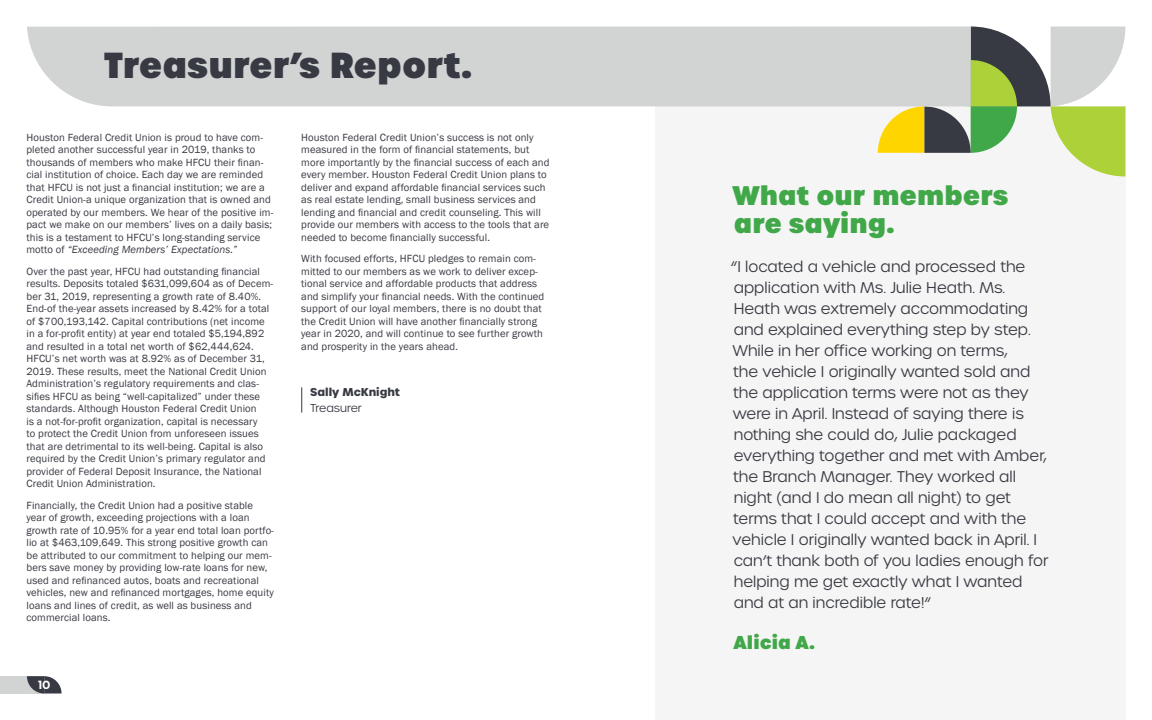
<style>
.page{position:relative;width:1152px;height:720px;background:#fff}
.page>*{position:absolute;margin:0;border:0;box-sizing:border-box;transform-origin:0 0}
.t1{font:800 35px "Urbane";color:#373a42}
.t2{font:800 26px/28px "Urbane";color:#41a849}
.t3{font:800 18px "Urbane";color:#41a849}
.t4{font:300 15px/21px "Urbane";color:#383a43}
.t5{font:600 11.5px "Urbane";color:#fff}
.t6{font:700 11px "Urbane";color:#383a43}
.t7{font:300 11px "Urbane";color:#383a43}
.t8{font:10.7px/12.5px "Franklin Gothic";letter-spacing:.01em;color:#383a43}
.s1{font-style:italic}
</style>
<div class="page">
<div style="left:655px;top:106px;width:470px;height:614px;background:#f6f5f5"></div>
<div style="left:27px;top:26px;width:851px;height:80px;background:#d2d3d3"></div>
<svg style="left:878px;top:26px;width:247px;height:150px"></svg>
<div style="left:0;top:676px;width:44px;height:18px;background:#d2d3d3"></div>
<svg style="left:27px;top:676px;width:35px;height:18px"></svg>
<svg style="left:301px;top:387px;width:1px;height:26px"></svg>
<h1 class="t1" style="left:103px;top:40px;width:371px">Treasurer’s Report.</h1>
<p class="t8" style="left:26px;top:131px;width:248px">Houston Federal Credit Union is proud to have com&shy;pleted another successful year in 2019, thanks to thousands of members who make HFCU their finan&shy;cial institution of choice. Each day we are reminded that HFCU is not just a financial institution; we are a Credit Union-a unique organization that is owned and operated by our members. We hear of the positive im&shy;pact we make on our members’ lives on a daily basis; this is a testament to HFCU’s long-standing service motto of <span class="s1">“Exceeding Members’ Expectations.”</span></p>
<p class="t8" style="left:26px;top:265px;width:248px">Over the past year, HFCU had outstanding financial results. Deposits totaled $631,099,604 as of Decem&shy;ber 31, 2019, representing a growth rate of 8.40%.<br>End-of the-year assets increased by 8.42% for a total of $700,193,142. Capital contributions (net income in a for-profit entity) at year end totaled $5,194,892 and resulted in a total net worth of $62,444,624.<br>HFCU’s net worth was at 8.92% as of December 31, 2019. These results, meet the National Credit Union Administration’s regulatory requirements and clas&shy;sifies HFCU as being “well-capitalized” under these standards. Although Houston Federal Credit Union<br>is a not-for-profit organization, capital is necessary<br>to protect the Credit Union from unforeseen issues that are detrimental to its well-being. Capital is also required by the Credit Union’s primary regulator and provider of Federal Deposit Insurance, the National Credit Union Administration.</p>
<p class="t8" style="left:26px;top:499px;width:249px">Financially, the Credit Union had a positive stable year of growth, exceeding projections with a loan growth rate of 10.95% for a year end total loan portfo&shy;lio at $463,109,649. This strong positive growth can be attributed to our commitment to helping our mem&shy;bers save money by providing low-rate loans for new, used and refinanced autos, boats and recreational vehicles, new and refinanced mortgages, home equity loans and lines of credit, as well as business and commercial loans.</p>
<p class="t5" style="left:38px;top:677px;width:14px">10</p>
<p class="t8" style="left:301px;top:131px;width:250px">Houston Federal Credit Union’s success is not only measured in the form of financial statements, but more importantly by the financial success of each and every member. Houston Federal Credit Union plans to deliver and expand affordable financial services such as real estate lending, small business services and lending and financial and credit counseling. This will provide our members with access to the tools that are needed to become financially successful.</p>
<p class="t8" style="left:301px;top:253px;width:245px">With focused efforts, HFCU pledges to remain com&shy;mitted to our members as we work to deliver excep&shy;tional service and affordable products that address and simplify your financial needs. With the continued support of our loyal members, there is no doubt that the Credit Union will have another financially strong year in 2020, and will continue to see further growth and prosperity in the years ahead.</p>
<p class="t6" style="left:310px;top:384px;width:91px">Sally McKnight</p>
<p class="t7" style="left:310px;top:401px;width:53px">Treasurer</p>
<h2 class="t2" style="left:732px;top:182px;width:278px">What our members are saying.</h2>
<p class="t4" style="left:731px;top:256px;width:319px">“I located a vehicle and processed the application with Ms. Julie Heath. Ms.<br>Heath was extremely accommodating and explained everything step by step.<br>While in her office working on terms,<br>the vehicle I originally wanted sold and the application terms were not as they were in April. Instead of saying there is nothing she could do, Julie packaged everything together and met with Amber, the Branch Manager. They worked all night (and I do mean all night) to get terms that I could accept and with the vehicle I originally wanted back in April. I can’t thank both of you ladies enough for helping me get exactly what I wanted and at an incredible rate!“</p>
<h3 class="t3" style="left:734px;top:630px;width:83px">Alicia A.</h3>
</div>
